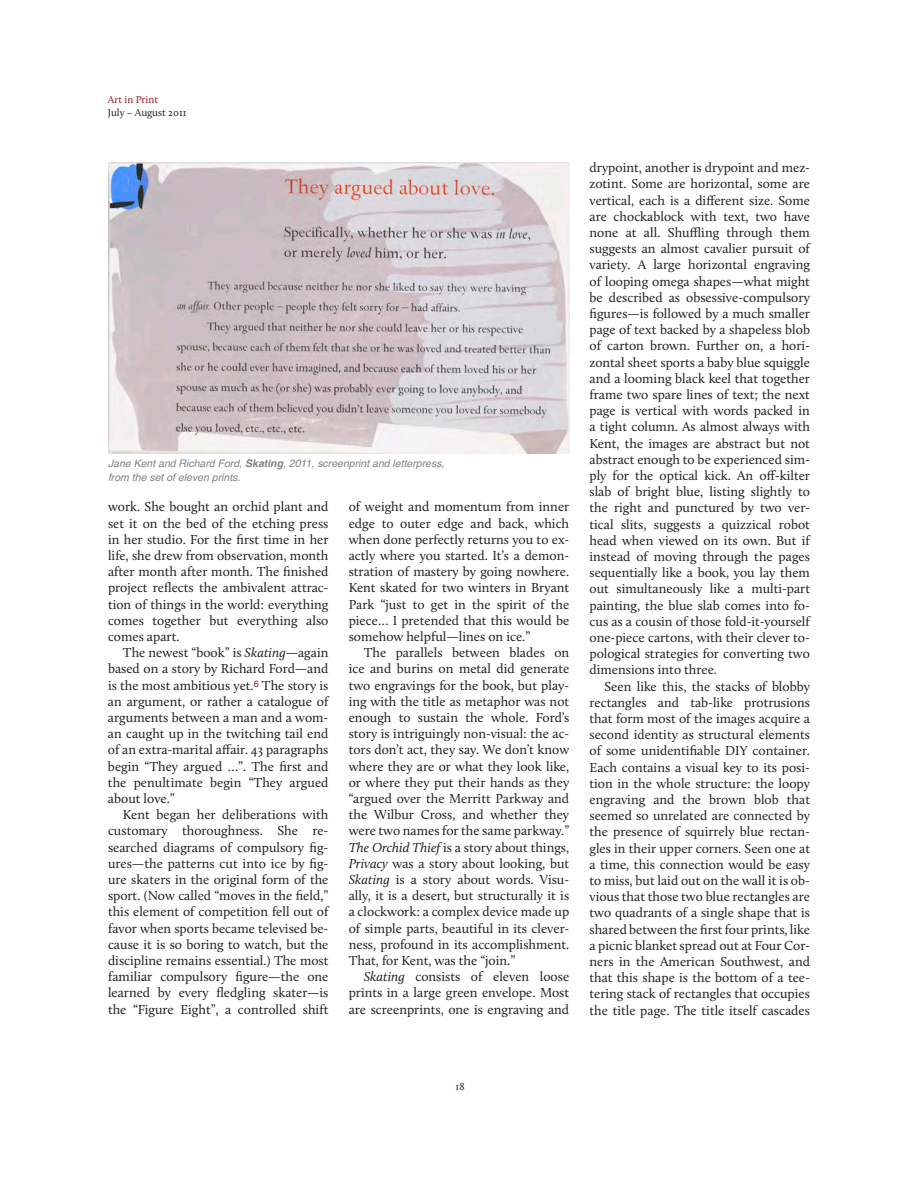
<style>
.page{position:relative;width:918px;height:1188px;background:#fff}
.page>*{position:absolute;margin:0;border:0;box-sizing:border-box;transform-origin:0 0}
.t1{font:13.5px/16.2px "Calluna";color:#231f20;text-align:justify}
.t2{font:italic 10.5px/13.5px "Helvetica";color:#808285}
.t3{font:10.5px "Calluna";color:#231f20}
.t4{font:10.5px "Calluna";color:#981a1e}
.s1{font-weight:700}
.s2{font-style:italic}
</style>
<div class="page">
<img style="left:108px;top:162px;width:461px;height:292px">
<p class="t4" style="left:108px;top:93px;width:52px">Art in Print</p>
<p class="t3" style="left:108px;top:106px;width:80px">July – August 2011</p>
<p class="t2" style="left:108px;top:457px;width:338px">Jane Kent and Richard Ford, <span class="s1">Skating</span>, 2011, screenprint and letterpress, from the set of eleven prints.</p>
<p class="t1" style="left:108px;top:499px;width:222px">work. She bought an orchid plant and set it on the bed of the etching press in her studio. For the first time in her life, she drew from observation, month after month after month. The finished project reflects the ambivalent attrac&shy;tion of things in the world: everything comes together but everything also comes apart.</p>
<p class="t1" style="left:108px;top:644px;width:222px;text-indent:15px">The newest “book” is <span class="s2">Skating</span>—again based on a story by Richard Ford—and is the most ambitious yet.<sup>6</sup> The story is an argument, or rather a catalogue of arguments between a man and a wom&shy;an caught up in the twitching tail end of an extra-marital affair. 43 paragraphs begin “They argued …”. The first and the penultimate begin “They argued about love.”</p>
<p class="t1" style="left:108px;top:806px;width:222px;text-indent:15px">Kent began her deliberations with customary thoroughness. She re&shy;searched diagrams of compulsory fig&shy;ures—the patterns cut into ice by fig&shy;ure skaters in the original form of the sport. (Now called “moves in the field,” this element of competition fell out of favor when sports became televised be&shy;cause it is so boring to watch, but the discipline remains essential.) The most familiar compulsory figure—the one learned by every fledgling skater—is the “Figure Eight”, a controlled shift</p>
<p class="t1" style="left:349px;top:499px;width:222px">of weight and momentum from inner edge to outer edge and back, which when done perfectly returns you to ex&shy;actly where you started. It’s a demon&shy;stration of mastery by going nowhere.<br>Kent skated for two winters in Bryant Park “just to get in the spirit of the piece… I pretended that this would be somehow helpful—lines on ice.”</p>
<p class="t1" style="left:349px;top:644px;width:222px;text-indent:15px">The parallels between blades on ice and burins on metal did generate two engravings for the book, but play&shy;ing with the title as metaphor was not enough to sustain the whole. Ford’s story is intriguingly non-visual: the ac&shy;tors don’t act, they say. We don’t know where they are or what they look like, or where they put their hands as they “argued over the Merritt Parkway and the Wilbur Cross, and whether they were two names for the same parkway.” <span class="s2">The Orchid Thief</span> is a story about things, <span class="s2">Privacy</span> was a story about looking, but <span class="s2">Skating</span> is a story about words. Visu&shy;ally, it is a desert, but structurally it is a clockwork: a complex device made up of simple parts, beautiful in its clever&shy;ness, profound in its accomplishment.<br>That, for Kent, was the “join.”</p>
<p class="t1" style="left:349px;top:968px;width:222px;text-indent:15px"><span class="s2">Skating</span> consists of eleven loose prints in a large green envelope. Most are screenprints, one is engraving and</p>
<p class="t1" style="left:590px;top:159px;width:222px">drypoint, another is drypoint and mez&shy;zotint. Some are horizontal, some are vertical, each is a different size. Some are chockablock with text, two have none at all. Shuffling through them suggests an almost cavalier pursuit of variety. A large horizontal engraving of looping omega shapes—what might be described as obsessive-compulsory figures—is followed by a much smaller page of text backed by a shapeless blob of carton brown. Further on, a hori&shy;zontal sheet sports a baby blue squiggle and a looming black keel that together frame two spare lines of text; the next page is vertical with words packed in a tight column. As almost always with Kent, the images are abstract but not abstract enough to be experienced sim&shy;ply for the optical kick. An off-kilter slab of bright blue, listing slightly to the right and punctured by two ver&shy;tical slits, suggests a quizzical robot head when viewed on its own. But if instead of moving through the pages sequentially like a book, you lay them out simultaneously like a multi-part painting, the blue slab comes into fo&shy;cus as a cousin of those fold-it-yourself one-piece cartons, with their clever to&shy;pological strategies for converting two dimensions into three.</p>
<p class="t1" style="left:590px;top:678px;width:222px;text-indent:15px">Seen like this, the stacks of blobby rectangles and tab-like protrusions that form most of the images acquire a second identity as structural elements of some unidentifiable DIY container.<br>Each contains a visual key to its posi&shy;tion in the whole structure: the loopy engraving and the brown blob that seemed so unrelated are connected by the presence of squirrely blue rectan&shy;gles in their upper corners. Seen one at a time, this connection would be easy to miss, but laid out on the wall it is ob&shy;vious that those two blue rectangles are two quadrants of a single shape that is shared between the first four prints, like a picnic blanket spread out at Four Cor&shy;ners in the American Southwest, and that this shape is the bottom of a tee&shy;tering stack of rectangles that occupies the title page. The title itself cascades</p>
<p class="t3" style="left:455px;top:1080px;width:11px">18</p>
</div>
